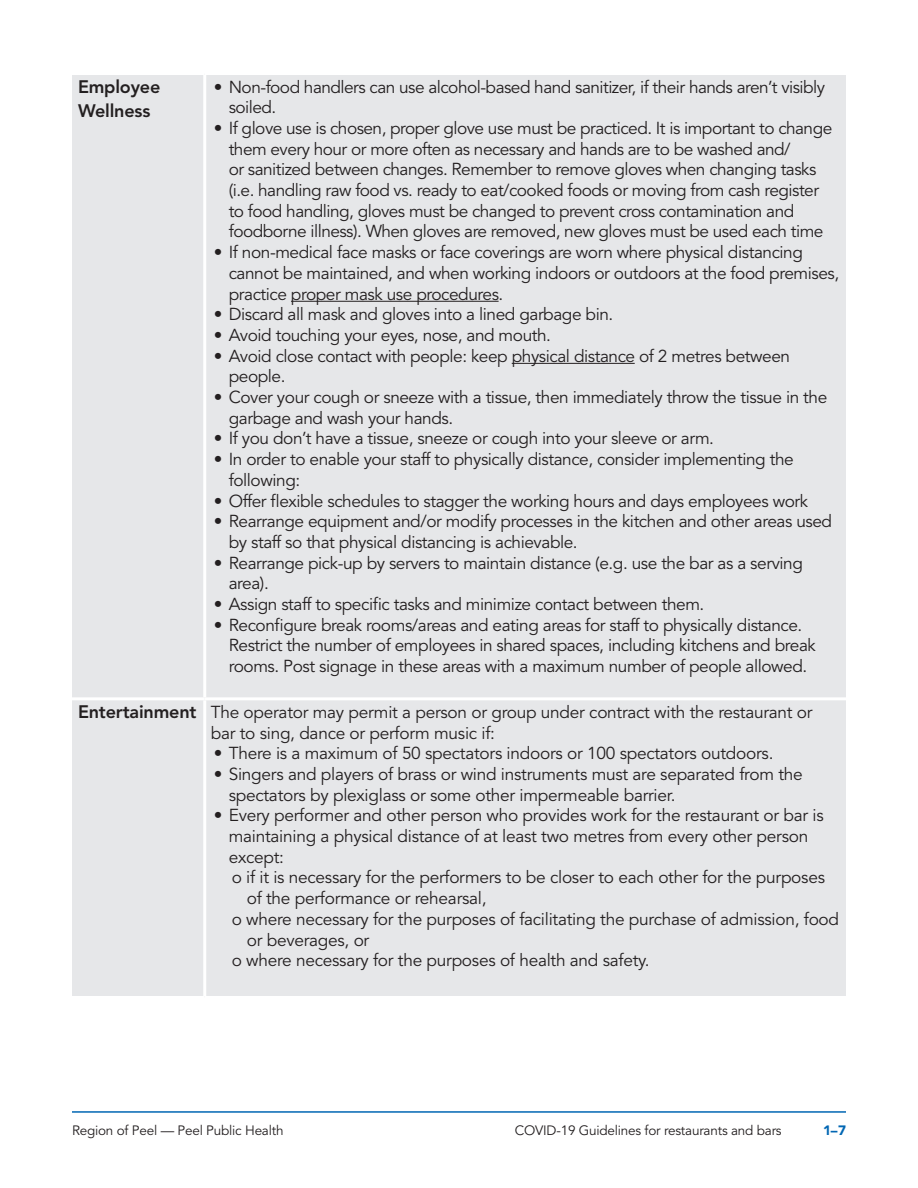
<style>
.page{position:relative;width:918px;height:1188px;background:#fff}
.page>*{position:absolute;margin:0;border:0;box-sizing:border-box;transform-origin:0 0}
.t1{font:800 18px/24px "Avenir LT Std";letter-spacing:-.01em;color:#231f20}
.t2{font:17.25px/20.7px "Avenir LT Std";letter-spacing:-.025em;color:#231f20}
.t3{font:13.5px "Avenir LT Std";letter-spacing:-.015em;color:#231f20}
.t4{font:900 13.5px "Avenir LT Std";color:#0166b3}
.s1{font-weight:800;font-size:18px}
</style>
<div class="page">
<div style="left:72px;top:75px;width:774px;height:921px;background:#e6e7e9"></div>
<hr style="left:203px;top:75px;width:3px;height:622px;background:#fff">
<hr style="left:72px;top:697px;width:133px;height:3px;background:#fff">
<hr style="left:205px;top:697px;width:641px;height:3px;background:#fff">
<hr style="left:203px;top:700px;width:3px;height:296px;background:#fff">
<hr style="left:291px;top:301px;width:208px;height:1px;background:#231f20">
<hr style="left:512px;top:363px;width:123px;height:1px;background:#231f20">
<hr style="left:72px;top:1111px;width:774px;height:2px;background:#0166b3">
<p class="t1" style="left:78px;top:75px;width:84px">Employee<br>Wellness</p>
<p class="t2" style="left:229px;top:77px;width:598px;text-indent:-15px">• Non-food handlers can use alcohol-based hand sanitizer, if their hands aren’t visibly soiled.</p>
<p class="t2" style="left:229px;top:118px;width:605px;text-indent:-15px">• If glove use is chosen, proper glove use must be practiced. It is important to change them every hour or more often as necessary and hands are to be washed and/<br>or sanitized between changes. Remember to remove gloves when changing tasks (i.e. handling raw food vs. ready to eat/cooked foods or moving from cash register to food handling, gloves must be changed to prevent cross contamination and foodborne illness). When gloves are removed, new gloves must be used each time</p>
<p class="t2" style="left:229px;top:242px;width:612px;text-indent:-15px">• If non-medical face masks or face coverings are worn where physical distancing cannot be maintained, and when working indoors or outdoors at the food premises, practice proper mask use procedures.</p>
<p class="t2" style="left:214px;top:304px;width:401px">• Discard all mask and gloves into a lined garbage bin.</p>
<p class="t2" style="left:214px;top:325px;width:339px">• Avoid touching your eyes, nose, and mouth.</p>
<p class="t2" style="left:229px;top:346px;width:563px;text-indent:-15px">• Avoid close contact with people: keep physical distance of 2 metres between people.</p>
<p class="t2" style="left:229px;top:387px;width:600px;text-indent:-15px">• Cover your cough or sneeze with a tissue, then immediately throw the tissue in the garbage and wash your hands.</p>
<p class="t2" style="left:214px;top:429px;width:502px">• If you don’t have a tissue, sneeze or cough into your sleeve or arm.</p>
<p class="t2" style="left:229px;top:449px;width:567px;text-indent:-15px">• In order to enable your staff to physically distance, consider implementing the following:</p>
<p class="t2" style="left:214px;top:491px;width:596px">• Offer flexible schedules to stagger the working hours and days employees work</p>
<p class="t2" style="left:229px;top:511px;width:605px;text-indent:-15px">• Rearrange equipment and/or modify processes in the kitchen and other areas used by staff so that physical distancing is achievable.</p>
<p class="t2" style="left:229px;top:553px;width:576px;text-indent:-15px">• Rearrange pick-up by servers to maintain distance (e.g. use the bar as a serving area).</p>
<p class="t2" style="left:214px;top:594px;width:492px">• Assign staff to specific tasks and minimize contact between them.</p>
<p class="t2" style="left:229px;top:615px;width:589px;text-indent:-15px">• Reconfigure break rooms/areas and eating areas for staff to physically distance.<br>Restrict the number of employees in shared spaces, including kitchens and break rooms. Post signage in these areas with a maximum number of people allowed.</p>
<p class="t2" style="left:211px;top:702px;width:603px;text-indent:-133px"><span class="s1">Entertainment</span> The operator may permit a person or group under contract with the restaurant or bar to sing, dance or perform music if:</p>
<p class="t2" style="left:214px;top:743px;width:561px">• There is a maximum of 50 spectators indoors or 100 spectators outdoors.</p>
<p class="t2" style="left:229px;top:764px;width:576px;text-indent:-15px">• Singers and players of brass or wind instruments must are separated from the spectators by plexiglass or some other impermeable barrier.</p>
<p class="t2" style="left:214px;top:806px;width:611px">• Every performer and other person who provides work for the restaurant or bar is</p>
<p class="t2" style="left:229px;top:826px;width:581px">maintaining a physical distance of at least two metres from every other person</p>
<p class="t2" style="left:229px;top:847px;width:57px">except:</p>
<p class="t2" style="left:232px;top:868px;width:595px">o if it is necessary for the performers to be closer to each other for the purposes</p>
<p class="t2" style="left:247px;top:888px;width:241px">of the performance or rehearsal,</p>
<p class="t2" style="left:232px;top:909px;width:609px">o where necessary for the purposes of facilitating the purchase of admission, food</p>
<p class="t2" style="left:247px;top:930px;width:124px">or beverages, or</p>
<p class="t2" style="left:232px;top:950px;width:419px">o where necessary for the purposes of health and safety.</p>
<p class="t3" style="left:72px;top:1123px;width:213px">Region of Peel — Peel Public Health</p>
<p class="t3" style="left:515px;top:1123px;width:268px">COVID-19 Guidelines for restaurants and bars</p>
<p class="t4" style="left:823px;top:1122px;width:25px">1–7</p>
</div>
